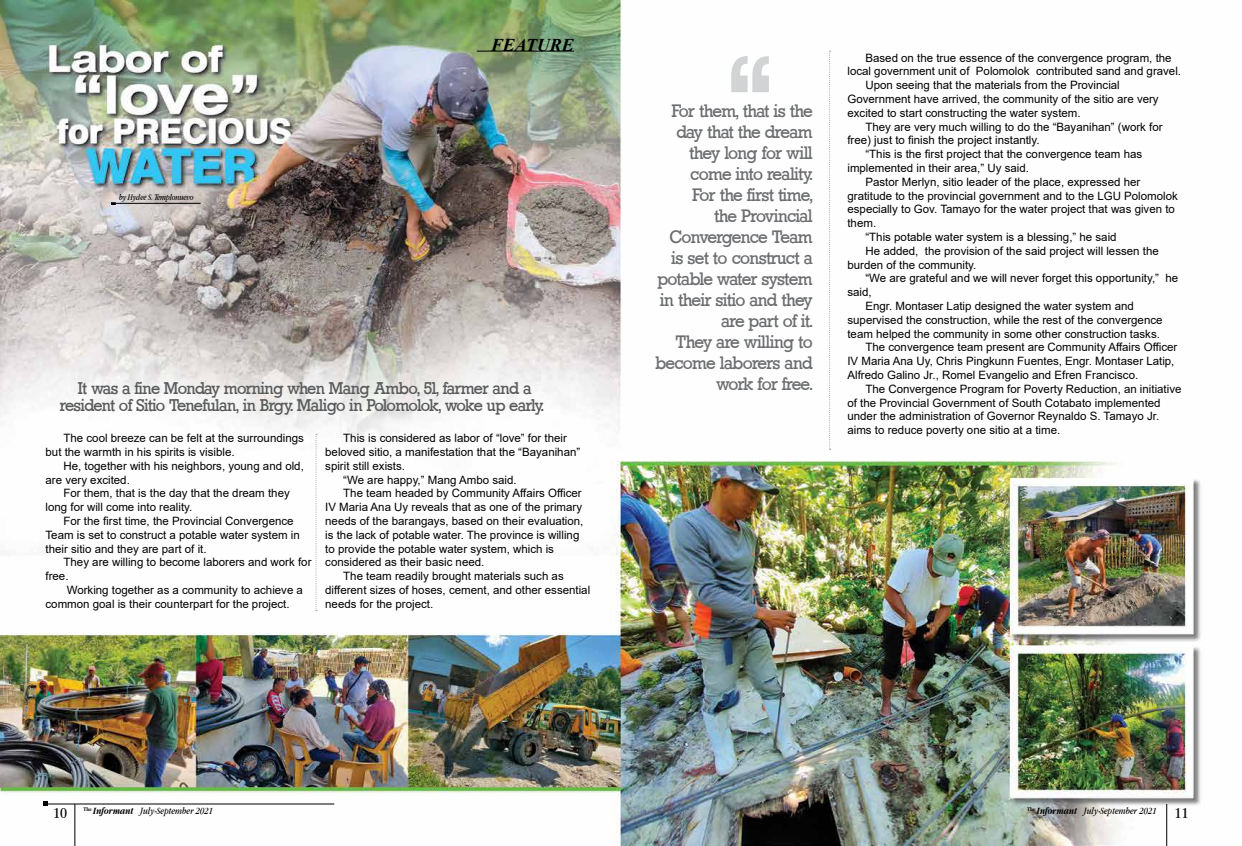
<style>
.page{position:relative;width:1242px;height:846px;background:#fff}
.page>*{position:absolute;margin:0;border:0;box-sizing:border-box;transform-origin:0 0}
.t1{font:132px "Rockwell";color:#d1d3d4}
.t2{font:italic 700 18px "Times New Roman";color:#000}
.t3{font:17.5px/21px "Rockwell";color:#6d6e71;text-align:right}
.t4{font:16.5px/17px "Rockwell";color:#58595b;text-align:center}
.t5{font:16px "Apple Garamond";color:#000}
.t6{font:11.5px/13.8px "Arial";color:#000}
.t7{font:italic 10px "Apple Garamond";color:#000}
.t8{font:italic 9px "Apple Garamond";letter-spacing:-.02em;color:#000;scale:.96 1}
.s1{font-weight:700}
</style>
<div class="page">
<img style="left:0;top:0;width:1201px;height:846px">
<hr style="left:46px;top:804px;width:288px;height:1px;background:#000">
<svg style="left:43px;top:802px;width:5px;height:4px"></svg>
<hr style="left:1166px;top:804px;width:1px;height:42px;background:#000">
<hr style="left:74px;top:804px;width:1px;height:42px;background:#000">
<hr style="left:477px;top:51px;width:97px;height:1px;background:#000">
<hr style="left:116px;top:203px;width:85px;height:1px;background:#000">
<svg style="left:111px;top:202px;width:5px;height:3px"></svg>
<svg style="left:316px;top:434px;width:1px;height:177px"></svg>
<svg style="left:829px;top:51px;width:2px;height:399px"></svg>
<p class="t8" style="left:119px;top:192px;width:79px">by Hydee S. Templonuevo</p>
<h2 class="t2" style="left:491px;top:33px;width:85px">FEATURE</h2>
<h3 class="t4" style="left:60px;top:380px;width:485px">It was a fine Monday morning when Mang Ambo, 51, farmer and a resident of Sitio Tenefulan, in Brgy. Maligo in Polomolok, woke up early.</h3>
<p class="t6" style="left:46px;top:431px;width:260px;text-indent:18px">The cool breeze can be felt at the surroundings but the warmth in his spirits is visible.</p>
<p class="t6" style="left:46px;top:459px;width:260px;text-indent:18px">He, together with his neighbors, young and old, are very excited.</p>
<p class="t6" style="left:46px;top:486px;width:246px;text-indent:18px">For them, that is the day that the dream they long for will come into reality.</p>
<p class="t6" style="left:46px;top:514px;width:256px;text-indent:18px">For the first time, the Provincial Convergence<br>Team is set to construct a potable water system in their sitio and they are part of it.</p>
<p class="t6" style="left:46px;top:555px;width:267px;text-indent:18px">They are willing to become laborers and work for free.</p>
<p class="t6" style="left:46px;top:583px;width:259px;text-indent:21px">Working together as a community to achieve a common goal is their counterpart for the project.</p>
<p class="t6" style="left:343px;top:431px;width:225px">This is considered as labor of “love” for their</p>
<p class="t6" style="left:325px;top:445px;width:257px">beloved sitio, a manifestation that the “Bayanihan”</p>
<p class="t6" style="left:325px;top:459px;width:81px">spirit still exists.</p>
<p class="t6" style="left:343px;top:473px;width:175px">“We are happy,” Mang Ambo said.</p>
<p class="t6" style="left:343px;top:486px;width:240px">The team headed by Community Affairs Officer</p>
<p class="t6" style="left:325px;top:500px;width:258px">IV Maria Ana Uy reveals that as one of the primary</p>
<p class="t6" style="left:325px;top:514px;width:260px">needs of the barangays, based on their evaluation,</p>
<p class="t6" style="left:325px;top:528px;width:256px">is the lack of potable water. The province is willing</p>
<p class="t6" style="left:325px;top:542px;width:230px">to provide the potable water system, which is</p>
<p class="t6" style="left:325px;top:555px;width:161px">considered as their basic need.</p>
<p class="t6" style="left:343px;top:569px;width:222px">The team readily brought materials such as</p>
<p class="t6" style="left:325px;top:583px;width:267px">different sizes of hoses, cement, and other essential</p>
<p class="t6" style="left:325px;top:597px;width:110px">needs for the project.</p>
<h1 class="t1" style="left:729px;top:33px;width:42px">“</h1>
<p class="t3" style="left:656px;top:101px;width:158px">For them, that is the day that the dream they long for will come into reality.<br>For the first time,<br>the Provincial<br>Convergence Team is set to construct a potable water system in their sitio and they are part of it.<br>They are willing to become laborers and work for free.</p>
<p class="t6" style="left:865px;top:51px;width:308px">Based on the true essence of the convergence program, the</p>
<p class="t6" style="left:847px;top:64px;width:335px">local government unit of Polomolok contributed sand and gravel.</p>
<p class="t6" style="left:865px;top:78px;width:256px">Upon seeing that the materials from the Provincial</p>
<p class="t6" style="left:847px;top:92px;width:313px">Government have arrived, the community of the sitio are very</p>
<p class="t6" style="left:847px;top:106px;width:235px">excited to start constructing the water system.</p>
<p class="t6" style="left:865px;top:120px;width:299px">They are very much willing to do the “Bayanihan” (work for</p>
<p class="t6" style="left:847px;top:133px;width:194px">free) just to finish the project instantly.</p>
<p class="t6" style="left:865px;top:147px;width:278px">“This is the first project that the convergence team has</p>
<p class="t6" style="left:847px;top:161px;width:183px">implemented in their area,” Uy said.</p>
<p class="t6" style="left:865px;top:175px;width:276px">Pastor Merlyn, sitio leader of the place, expressed her</p>
<p class="t6" style="left:847px;top:189px;width:332px">gratitude to the provincial government and to the LGU Polomolok</p>
<p class="t6" style="left:847px;top:202px;width:329px">especially to Gov. Tamayo for the water project that was given to</p>
<p class="t6" style="left:847px;top:216px;width:30px">them.</p>
<p class="t6" style="left:865px;top:230px;width:253px">“This potable water system is a blessing,” he said</p>
<p class="t6" style="left:865px;top:244px;width:295px">He added, the provision of the said project will lessen the</p>
<p class="t6" style="left:847px;top:258px;width:130px">burden of the community.</p>
<p class="t6" style="left:865px;top:271px;width:314px">“We are grateful and we will never forget this opportunity,” he</p>
<p class="t6" style="left:847px;top:285px;width:26px">said,</p>
<p class="t6" style="left:865px;top:299px;width:270px">Engr. Montaser Latip designed the water system and</p>
<p class="t6" style="left:847px;top:313px;width:317px">supervised the construction, while the rest of the convergence</p>
<p class="t6" style="left:847px;top:327px;width:314px">team helped the community in some other construction tasks.</p>
<p class="t6" style="left:865px;top:340px;width:314px">The convergence team present are Community Affairs Officer</p>
<p class="t6" style="left:847px;top:354px;width:329px">IV Maria Ana Uy, Chris Pingkunn Fuentes, Engr. Montaser Latip,</p>
<p class="t6" style="left:847px;top:368px;width:292px">Alfredo Galino Jr., Romel Evangelio and Efren Francisco.</p>
<p class="t6" style="left:865px;top:382px;width:318px">The Convergence Program for Poverty Reduction, an initiative</p>
<p class="t6" style="left:847px;top:396px;width:315px">of the Provincial Government of South Cotabato implemented</p>
<p class="t6" style="left:847px;top:409px;width:313px">under the administration of Governor Reynaldo S. Tamayo Jr.</p>
<p class="t6" style="left:847px;top:423px;width:214px">aims to reduce poverty one sitio at a time.</p>
<p class="t7" style="left:84px;top:805px;width:131px"><sup>The</sup> <span class="s1">Informant</span> July-September 2021</p>
<p class="t7" style="left:1027px;top:805px;width:131px"><sup>The</sup> <span class="s1">Informant</span> July-September 2021</p>
<h3 class="t5" style="left:53px;top:804px;width:15px">10</h3>
<h3 class="t5" style="left:1175px;top:804px;width:15px">11</h3>
</div>
